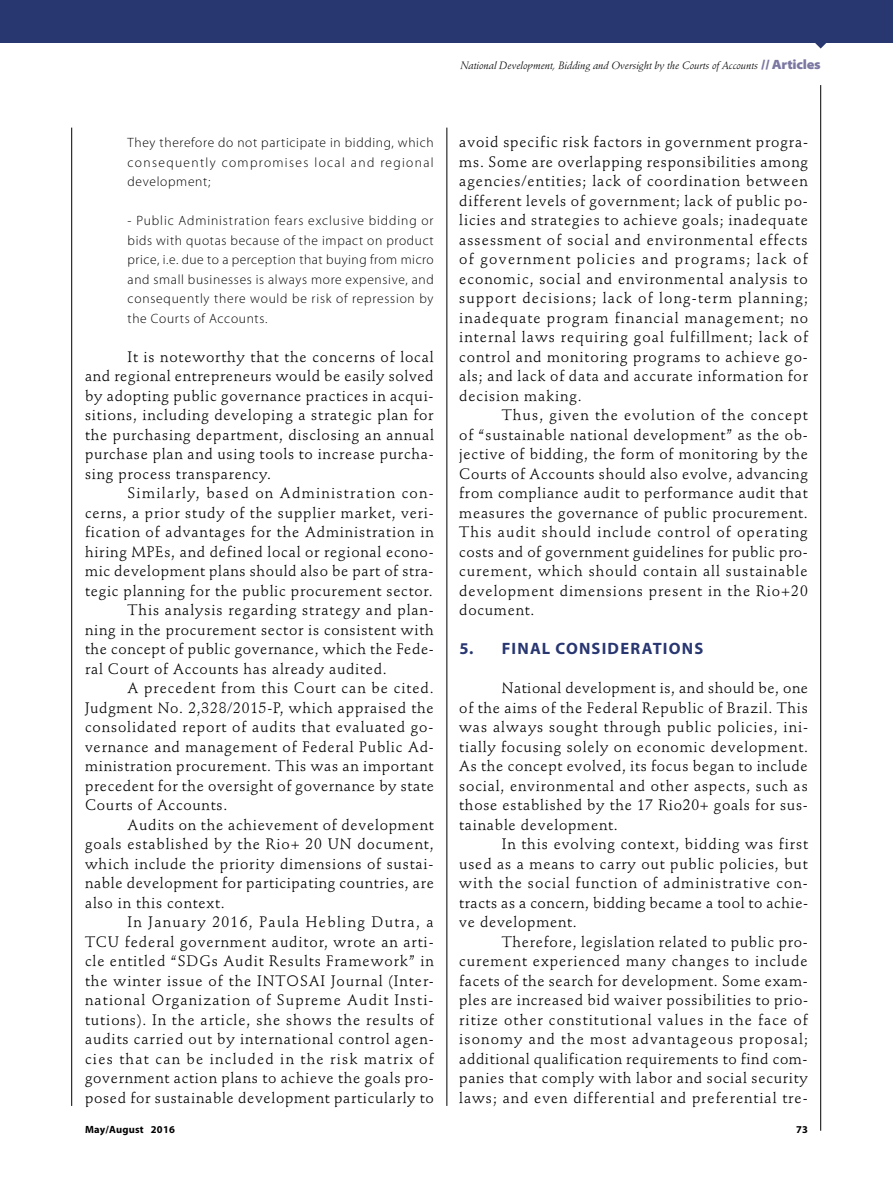
<style>
.page{position:relative;width:893px;height:1191px;background:#fff}
.page>*{position:absolute;margin:0;border:0;box-sizing:border-box;transform-origin:0 0}
.t1{font:700 16.5px "Myriad Pro";letter-spacing:.07em;color:#293771}
.t2{font:15px/19.5px "Stempel Schneidler Std";letter-spacing:.055em;color:#000;text-align:justify}
.t3{font:15px "Stempel Schneidler Std";letter-spacing:.085em;color:#000}
.t4{font:15px "Stempel Schneidler Std";letter-spacing:.075em;color:#000}
.t5{font:15px "Stempel Schneidler Std";letter-spacing:.09em;color:#000}
.t6{font:300 13.5px/19.5px "Myriad Pro";letter-spacing:.06em;color:#000;text-align:justify}
.t7{font:italic 10.5px "Stempel Schneidler Std";color:#000}
.t8{font:700 10.5px "Myriad Pro";letter-spacing:.02em;color:#000}
.s1{font-family:"Myriad Pro";font-weight:900;font-style:normal;font-stretch:semi-expanded;font-size:13.5px;color:#7b77a2}
</style>
<div class="page">
<svg style="left:815px;top:43px;width:11px;height:6px"></svg>
<div style="left:0;top:0;width:893px;height:43px;background:#293771"></div>
<hr style="left:820px;top:85px;width:1px;height:1045px;background:#000">
<hr style="left:446px;top:128px;width:1px;height:978px;background:#000">
<hr style="left:71px;top:128px;width:1px;height:978px;background:#000">
<p class="t7" style="left:460px;top:59px;width:362px">National Development, Bidding and Oversight by the Courts of Accounts <span class="s1">// Articles</span></p>
<p class="t6" style="left:128px;top:133px;width:308px">They therefore do not participate in bidding, which consequently compromises local and regional development;</p>
<p class="t6" style="left:128px;top:211px;width:308px">- Public Administration fears exclusive bidding or bids with quotas because of the impact on product price, i.e. due to a perception that buying from micro and small businesses is always more expensive, and consequently there would be risk of repression by the Courts of Accounts.</p>
<p class="t2" style="left:85px;top:347px;width:350px;text-indent:43px">It is noteworthy that the concerns of local and regional entrepreneurs would be easily solved by adopting public governance practices in acqui&shy;sitions, including developing a strategic plan for the purchasing department, disclosing an annual purchase plan and using tools to increase purcha&shy;sing process transparency.</p>
<p class="t3" style="left:128px;top:484px;width:308px">Similarly, based on Administration con-</p>
<p class="t2" style="left:85px;top:503px;width:350px">cerns, a prior study of the supplier market, veri-</p>
<p class="t2" style="left:85px;top:522px;width:350px">fication of advantages for the Administration in</p>
<p class="t2" style="left:85px;top:542px;width:350px">hiring MPEs, and defined local or regional econo-</p>
<p class="t2" style="left:85px;top:561px;width:350px">mic development plans should also be part of stra-</p>
<p class="t2" style="left:85px;top:581px;width:349px">tegic planning for the public procurement sector.</p>
<p class="t2" style="left:128px;top:600px;width:308px">This analysis regarding strategy and plan-</p>
<p class="t2" style="left:85px;top:620px;width:350px">ning in the procurement sector is consistent with</p>
<p class="t2" style="left:85px;top:639px;width:350px">the concept of public governance, which the Fede-</p>
<p class="t2" style="left:85px;top:659px;width:303px">ral Court of Accounts has already audited.</p>
<p class="t2" style="left:128px;top:678px;width:308px">A precedent from this Court can be cited.</p>
<p class="t2" style="left:85px;top:698px;width:350px">Judgment No. 2,328/2015-P, which appraised the</p>
<p class="t2" style="left:85px;top:717px;width:350px">consolidated report of audits that evaluated go-</p>
<p class="t2" style="left:85px;top:737px;width:350px">vernance and management of Federal Public Ad-</p>
<p class="t2" style="left:85px;top:756px;width:350px">ministration procurement. This was an important</p>
<p class="t2" style="left:85px;top:776px;width:350px">precedent for the oversight of governance by state</p>
<p class="t2" style="left:85px;top:795px;width:144px">Courts of Accounts.</p>
<p class="t2" style="left:128px;top:815px;width:308px">Audits on the achievement of development</p>
<p class="t2" style="left:85px;top:834px;width:350px">goals established by the Rio+ 20 UN document,</p>
<p class="t2" style="left:85px;top:854px;width:350px">which include the priority dimensions of sustai-</p>
<p class="t2" style="left:85px;top:873px;width:350px">nable development for participating countries, are</p>
<p class="t2" style="left:85px;top:893px;width:141px">also in this context.</p>
<p class="t5" style="left:128px;top:913px;width:308px">In January 2016, Paula Hebling Dutra, a</p>
<p class="t2" style="left:85px;top:932px;width:350px">TCU federal government auditor, wrote an arti-</p>
<p class="t2" style="left:85px;top:951px;width:350px">cle entitled “SDGs Audit Results Framework” in</p>
<p class="t2" style="left:85px;top:971px;width:350px">the winter issue of the INTOSAI Journal (Inter-</p>
<p class="t4" style="left:85px;top:991px;width:350px">national Organization of Supreme Audit Insti-</p>
<p class="t2" style="left:85px;top:1010px;width:350px">tutions). In the article, she shows the results of</p>
<p class="t2" style="left:85px;top:1029px;width:350px">audits carried out by international control agen-</p>
<p class="t3" style="left:85px;top:1050px;width:350px">cies that can be included in the risk matrix of</p>
<p class="t2" style="left:85px;top:1068px;width:350px">government action plans to achieve the goals pro-</p>
<p class="t2" style="left:85px;top:1088px;width:350px">posed for sustainable development particularly to</p>
<p class="t2" style="left:459px;top:132px;width:350px">avoid specific risk factors in government progra&shy;ms. Some are overlapping responsibilities among agencies/entities; lack of coordination between different levels of government; lack of public po&shy;licies and strategies to achieve goals; inadequate assessment of social and environmental effects of government policies and programs; lack of economic, social and environmental analysis to support decisions; lack of long-term planning; inadequate program financial management; no internal laws requiring goal fulfillment; lack of control and monitoring programs to achieve go&shy;als; and lack of data and accurate information for decision making.</p>
<p class="t2" style="left:459px;top:405px;width:350px;text-indent:43px">Thus, given the evolution of the concept of “sustainable national development” as the ob&shy;jective of bidding, the form of monitoring by the Courts of Accounts should also evolve, advancing from compliance audit to performance audit that measures the governance of public procurement.<br>This audit should include control of operating costs and of government guidelines for public pro&shy;curement, which should contain all sustainable development dimensions present in the Rio+20 document.</p>
<p class="t1" style="left:459px;top:639px;width:245px">5. FINAL CONSIDERATIONS</p>
<p class="t2" style="left:459px;top:678px;width:350px;text-indent:43px">National development is, and should be, one of the aims of the Federal Republic of Brazil. This was always sought through public policies, ini&shy;tially focusing solely on economic development.<br>As the concept evolved, its focus began to include social, environmental and other aspects, such as those established by the 17 Rio20+ goals for sus&shy;tainable development.</p>
<p class="t2" style="left:459px;top:834px;width:350px;text-indent:43px">In this evolving context, bidding was first used as a means to carry out public policies, but with the social function of administrative con&shy;tracts as a concern, bidding became a tool to achie&shy;ve development.</p>
<p class="t2" style="left:459px;top:932px;width:350px;text-indent:43px">Therefore, legislation related to public pro&shy;curement experienced many changes to include facets of the search for development. Some exam&shy;ples are increased bid waiver possibilities to prio&shy;ritize other constitutional values in the face of isonomy and the most advantageous proposal; additional qualification requirements to find com&shy;panies that comply with labor and social security laws; and even differential and preferential tre-</p>
<p class="t8" style="left:85px;top:1123px;width:91px">May/August 2016</p>
<p class="t8" style="left:796px;top:1123px;width:13px">73</p>
</div>
